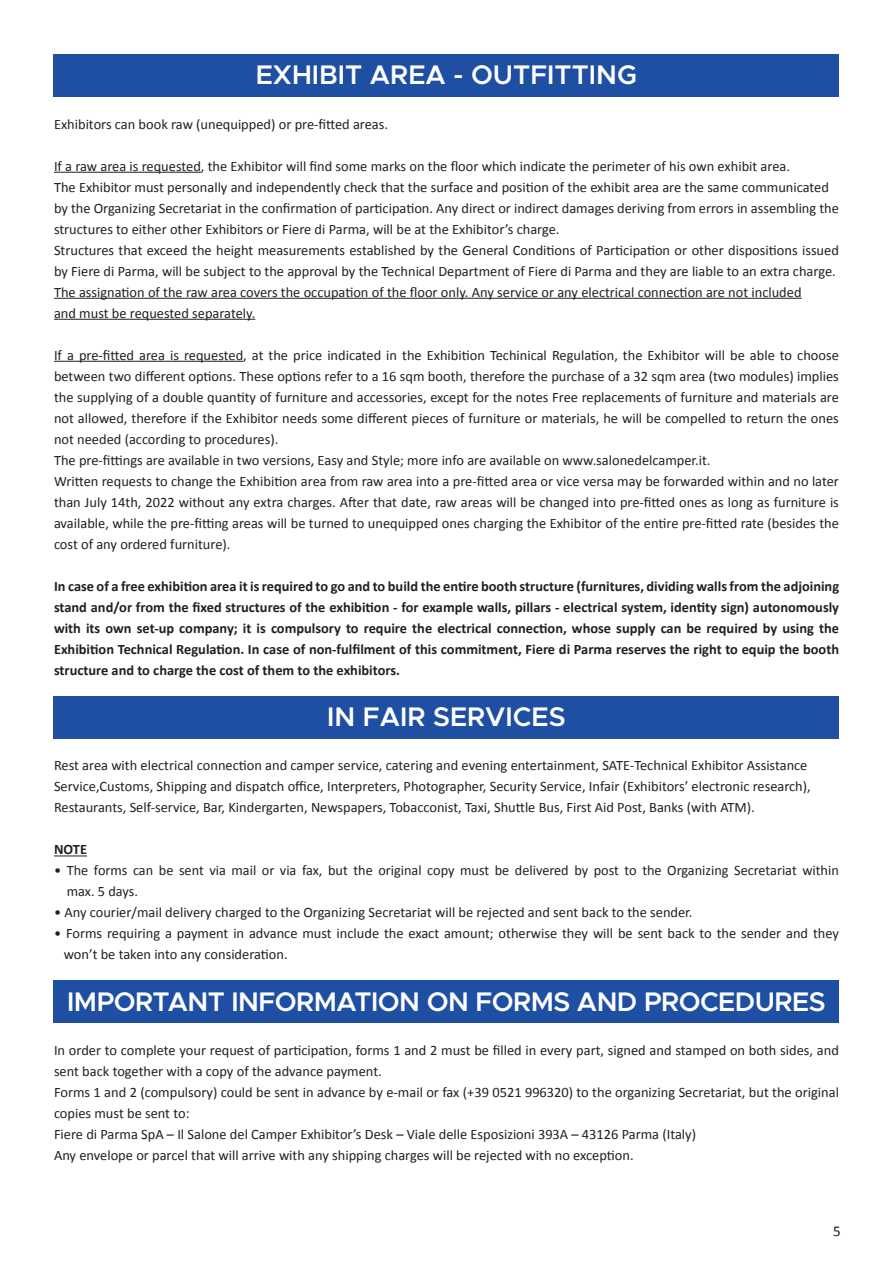
<style>
.page{position:relative;width:893px;height:1263px;background:#fff}
.page>*{position:absolute;margin:0;border:0;box-sizing:border-box;transform-origin:0 0}
.t1{font:600 27px "Metropolis";letter-spacing:-.02em;color:#fff}
.t2{font:600 27px "Metropolis";color:#fff}
.t3{font:15px "Calibri";color:#241f1f}
.t4{font:14.4px/21px "Calibri";color:#241f1f}
.t5{font:700 14.4px/21px "Calibri";color:#241f1f;text-align:justify}
</style>
<div class="page">
<hr style="left:54px;top:172px;width:147px;height:1px;background:#241f1f">
<hr style="left:54px;top:298px;width:748px;height:1px;background:#241f1f">
<hr style="left:54px;top:319px;width:201px;height:1px;background:#241f1f">
<hr style="left:54px;top:361px;width:189px;height:1px;background:#241f1f">
<hr style="left:54px;top:855px;width:33px;height:1px;background:#241f1f">
<div style="left:54px;top:54px;width:785px;height:43px;background:#1f4fa3"></div>
<div style="left:54px;top:696px;width:785px;height:42px;background:#1f4fa3"></div>
<div style="left:54px;top:980px;width:785px;height:43px;background:#1f4fa3"></div>
<h1 class="t2" style="left:256px;top:58px;width:383px">EXHIBIT AREA - OUTFITTING</h1>
<p class="t4" style="left:54px;top:113px;width:336px">Exhibitors can book raw (unequipped) or pre-fitted areas.</p>
<p class="t4" style="left:54px;top:155px;width:786px">If a raw area is requested, the Exhibitor will find some marks on the floor which indicate the perimeter of his own exhibit area.<br>The Exhibitor must personally and independently check that the surface and position of the exhibit area are the same communicated by the Organizing Secretariat in the confirmation of participation. Any direct or indirect damages deriving from errors in assembling the structures to either other Exhibitors or Fiere di Parma, will be at the Exhibitor’s charge.<br>Structures that exceed the height measurements established by the General Conditions of Participation or other dispositions issued by Fiere di Parma, will be subject to the approval by the Technical Department of Fiere di Parma and they are liable to an extra charge.<br>The assignation of the raw area covers the occupation of the floor only. Any service or any electrical connection are not included<br>and must be requested separately.</p>
<p class="t4" style="left:54px;top:344px;width:786px">If a pre-fitted area is requested, at the price indicated in the Exhibition Techinical Regulation, the Exhibitor will be able to choose between two different options. These options refer to a 16 sqm booth, therefore the purchase of a 32 sqm area (two modules) implies the supplying of a double quantity of furniture and accessories, except for the notes Free replacements of furniture and materials are not allowed, therefore if the Exhibitor needs some different pieces of furniture or materials, he will be compelled to return the ones not needed (according to procedures).<br>The pre-fittings are available in two versions, Easy and Style; more info are available on www.salonedelcamper.it.<br>Written requests to change the Exhibition area from raw area into a pre-fitted area or vice versa may be forwarded within and no later than July 14th, 2022 without any extra charges. After that date, raw areas will be changed into pre-fitted ones as long as furniture is available, while the pre-fitting areas will be turned to unequipped ones charging the Exhibitor of the entire pre-fitted rate (besides the cost of any ordered furniture).</p>
<p class="t5" style="left:54px;top:575px;width:787px">In case of a free exhibition area it is required to go and to build the entire booth structure (furnitures, dividing walls from the adjoining stand and/or from the fixed structures of the exhibition - for example walls, pillars - electrical system, identity sign) autonomously with its own set-up company; it is compulsory to require the electrical connection, whose supply can be required by using the Exhibition Technical Regulation. In case of non-fulfilment of this commitment, Fiere di Parma reserves the right to equip the booth structure and to charge the cost of them to the exhibitors.</p>
<h1 class="t2" style="left:327px;top:700px;width:240px">IN FAIR SERVICES</h1>
<p class="t4" style="left:54px;top:755px;width:758px">Rest area with electrical connection and camper service, catering and evening entertainment, SATE-Technical Exhibitor Assistance<br>Service,Customs, Shipping and dispatch office, Interpreters, Photographer, Security Service, Infair (Exhibitors’ electronic research),<br>Restaurants, Self-service, Bar, Kindergarten, Newspapers, Tobacconist, Taxi, Shuttle Bus, First Aid Post, Banks (with ATM).</p>
<p class="t5" style="left:54px;top:838px;width:35px">NOTE</p>
<p class="t4" style="left:67px;top:860px;width:773px;text-indent:-13px">• The forms can be sent via mail or via fax, but the original copy must be delivered by post to the Organizing Secretariat within max. 5 days.</p>
<p class="t4" style="left:54px;top:902px;width:640px">• Any courier/mail delivery charged to the Organizing Secretariat will be rejected and sent back to the sender.</p>
<p class="t4" style="left:64px;top:923px;width:777px;text-indent:-10px">• Forms requiring a payment in advance must include the exact amount; otherwise they will be sent back to the sender and they won’t be taken into any consideration.</p>
<h1 class="t1" style="left:67px;top:984px;width:760px">IMPORTANT INFORMATION ON FORMS AND PROCEDURES</h1>
<p class="t4" style="left:54px;top:1039px;width:786px">In order to complete your request of participation, forms 1 and 2 must be filled in every part, signed and stamped on both sides, and sent back together with a copy of the advance payment.<br>Forms 1 and 2 (compulsory) could be sent in advance by e-mail or fax (+39 0521 996320) to the organizing Secretariat, but the original copies must be sent to:<br>Fiere di Parma SpA – Il Salone del Camper Exhibitor’s Desk – Viale delle Esposizioni 393A – 43126 Parma (Italy)<br>Any envelope or parcel that will arrive with any shipping charges will be rejected with no exception.</p>
<p class="t3" style="left:833px;top:1220px;width:9px">5</p>
</div>
